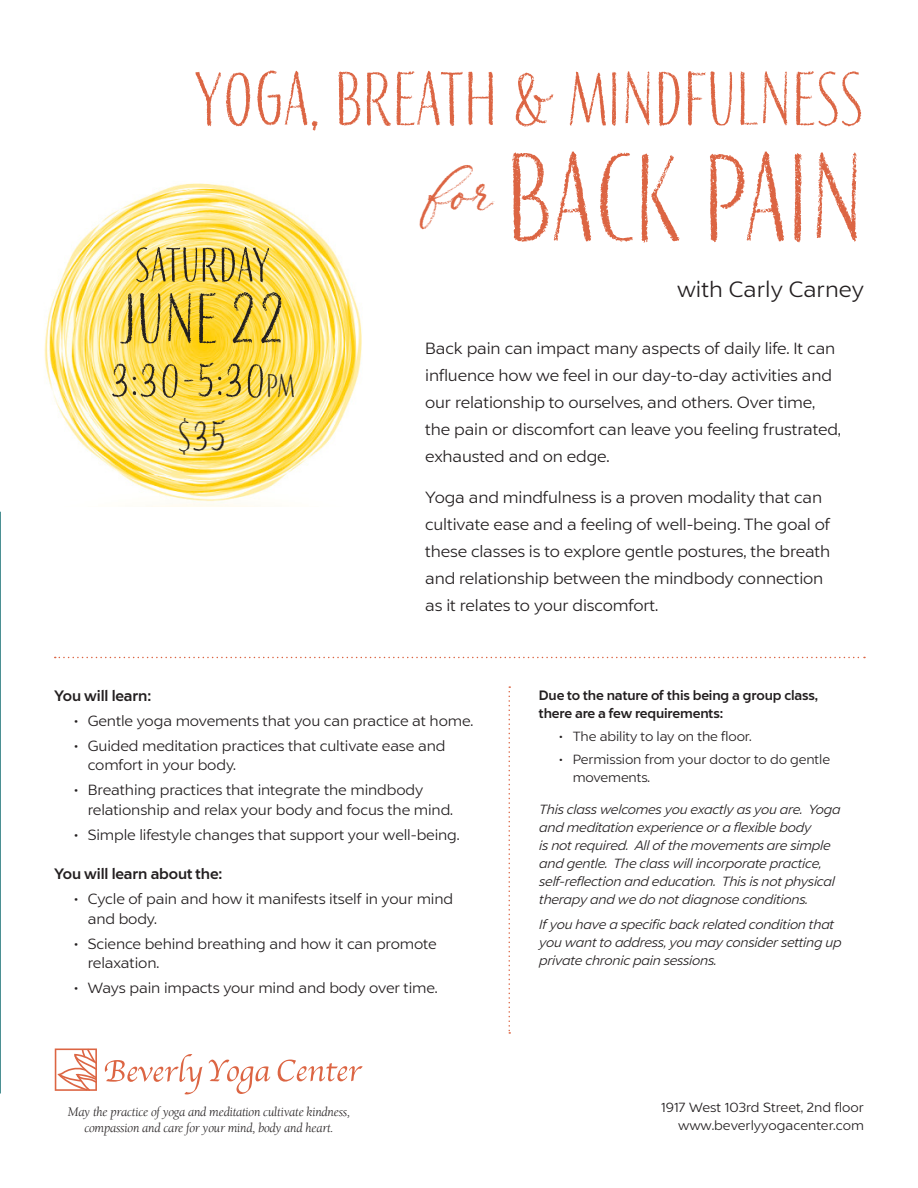
<style>
.page{position:relative;width:918px;height:1188px;background:#fff}
.page>*{position:absolute;margin:0;border:0;box-sizing:border-box;transform-origin:0 0}
.t1{font:143.7px "Palomino Sans One";color:#dc6543}
.t2{font:87.15px "Palomino Sans One";color:#dc6543}
.t3{font:81px "Palomino Sans One";color:#231f20}
.t4{font:55.5px "Palomino Sans One";color:#231f20}
.t5{font:54px "Palomino Sans One";color:#231f20}
.t6{font:48px "Palomino Sans One";color:#231f20}
.t7{font:38.1px "Palomino Scr";color:#dc6543}
.t8{font:22.5px "Liszt FY";color:#231f20}
.t9{font:16.5px/27px "Liszt FY";letter-spacing:-.01em;color:#231f20}
.t10{font:15px/19.5px "Liszt FY";letter-spacing:-.01em;color:#231f20}
.t11{font:700 15px "Liszt FY";letter-spacing:-.01em;color:#231f20}
.t12{font:italic 13.5px/18px "Liszt FY";letter-spacing:-.01em;color:#231f20}
.t13{font:13.5px/18px "Liszt FY";letter-spacing:-.01em;color:#231f20;text-align:right}
.t14{font:italic 13.5px/16.2px "Berkeley";letter-spacing:-.02em;color:#231f20;text-align:center}
.t15{font:700 13.5px/18px "Liszt FY";letter-spacing:-.01em;color:#231f20}
.s1{font-size:37.8px}
</style>
<div class="page">
<hr style="left:0;top:512px;width:1px;height:581px;background:#338185">
<svg style="left:105px;top:1054px;width:97px;height:40px"></svg>
<svg style="left:209px;top:1060px;width:61px;height:34px"></svg>
<svg style="left:278px;top:1060px;width:85px;height:22px"></svg>
<svg style="left:55px;top:1048px;width:42px;height:43px"></svg>
<svg style="left:55px;top:657px;width:810px;height:1px"></svg>
<svg style="left:508px;top:686px;width:2px;height:348px"></svg>
<img style="left:44px;top:183px;width:318px;height:323px">
<p class="t2" style="left:194px;top:53px;width:671px">YOGA, BREATH &amp; MINDFULNESS</p>
<p class="t1" style="left:505px;top:122px;width:360px">BACK PAIN</p>
<p class="t8" style="left:677px;top:276px;width:188px">with Carly Carney</p>
<p class="t7" style="left:428px;top:174px;width:69px">fo r</p>
<p class="t4" style="left:134px;top:236px;width:137px">SATURDAY</p>
<p class="t3" style="left:118px;top:276px;width:170px">JUNE 22</p>
<p class="t5" style="left:110px;top:352px;width:186px">3:30-5:30<span class="s1">pm</span></p>
<p class="t6" style="left:177px;top:411px;width:51px">$35</p>
<p class="t9" style="left:425px;top:335px;width:417px">Back pain can impact many aspects of daily life. It can influence how we feel in our day-to-day activities and our relationship to ourselves, and others. Over time, the pain or discomfort can leave you feeling frustrated, exhausted and on edge.</p>
<p class="t9" style="left:425px;top:483px;width:407px">Yoga and mindfulness is a proven modality that can cultivate ease and a feeling of well-being. The goal of these classes is to explore gentle postures, the breath and relationship between the mindbody connection as it relates to your discomfort.</p>
<p class="t11" style="left:54px;top:687px;width:99px">You will learn:</p>
<p class="t10" style="left:74px;top:711px;width:401px">• Gentle yoga movements that you can practice at home.</p>
<p class="t10" style="left:88px;top:736px;width:359px;text-indent:-14px">• Guided meditation practices that cultivate ease and comfort in your body.</p>
<p class="t10" style="left:88px;top:780px;width:367px;text-indent:-14px">• Breathing practices that integrate the mindbody relationship and relax your body and focus the mind.</p>
<p class="t10" style="left:74px;top:825px;width:387px">• Simple lifestyle changes that support your well-being.</p>
<p class="t11" style="left:54px;top:865px;width:170px">You will learn about the:</p>
<p class="t10" style="left:88px;top:889px;width:367px;text-indent:-14px">• Cycle of pain and how it manifests itself in your mind and body.</p>
<p class="t10" style="left:88px;top:934px;width:351px;text-indent:-14px">• Science behind breathing and how it can promote relaxation.</p>
<p class="t10" style="left:74px;top:978px;width:365px">• Ways pain impacts your mind and body over time.</p>
<p class="t14" style="left:68px;top:1104px;width:284px">May the practice of yoga and meditation cultivate kindness, compassion and care for your mind, body and heart.</p>
<p class="t15" style="left:539px;top:686px;width:281px">Due to the nature of this being a group class, there are a few requirements:</p>
<p class="t13" style="left:559px;top:727px;width:194px">• The ability to lay on the floor.</p>
<p class="t13" style="left:573px;top:751px;width:259px;text-align:left;text-indent:-14px">• Permission from your doctor to do gentle movements.</p>
<p class="t12" style="left:539px;top:800px;width:303px">This class welcomes you exactly as you are. Yoga and meditation experience or a flexible body<br>is not required. All of the movements are simple and gentle. The class will incorporate practice, self-reflection and education. This is not physical therapy and we do not diagnose conditions.</p>
<p class="t12" style="left:539px;top:915px;width:304px">If you have a specific back related condition that you want to address, you may consider setting up private chronic pain sessions.</p>
<p class="t13" style="left:661px;top:1099px;width:204px">1917 West 103rd Street, 2nd floor www.beverlyyogacenter.com</p>
</div>
